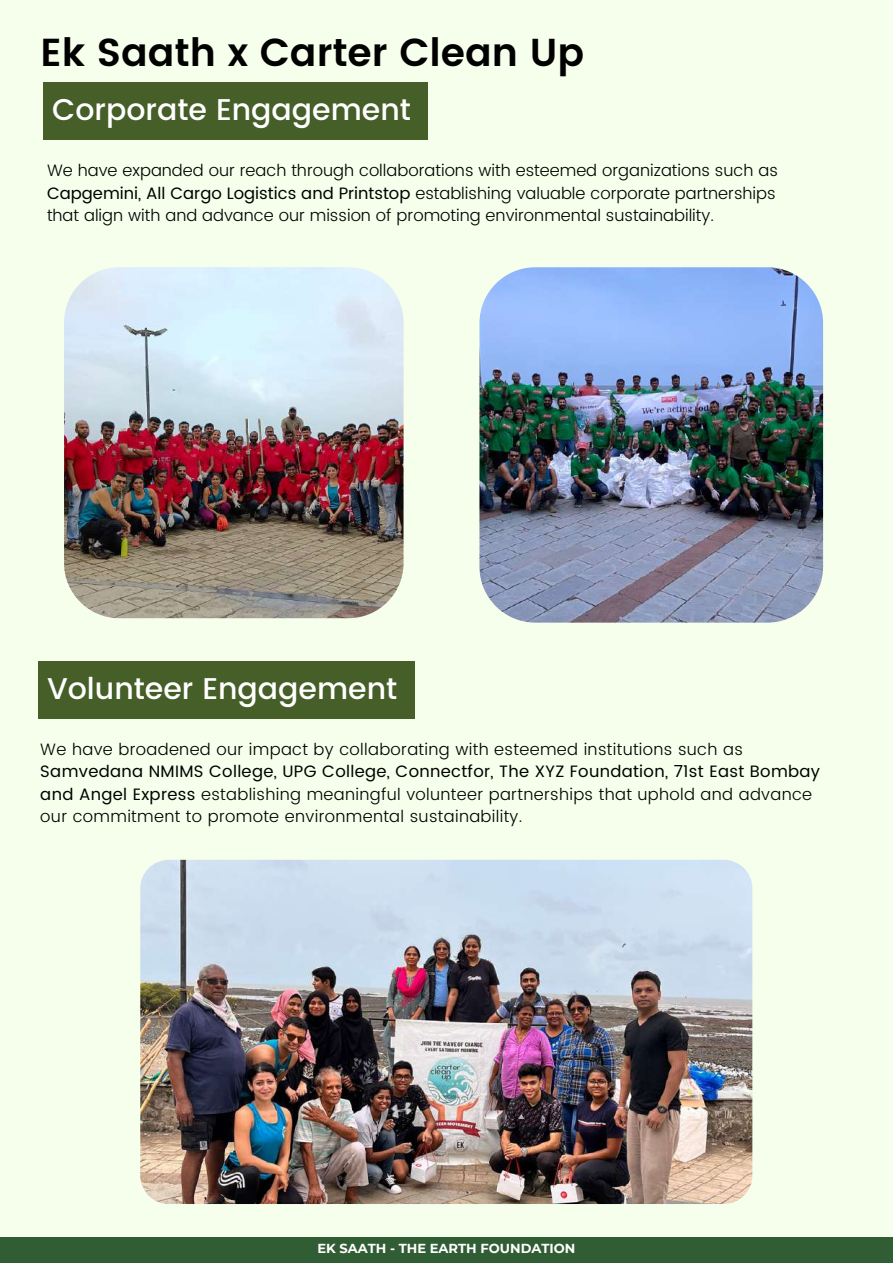
<style>
.page{position:relative;width:893px;height:1264px;background:#fff}
.page>*{position:absolute;margin:0;border:0;box-sizing:border-box;transform-origin:0 0}
.t1{font:600 39px "Poppins";color:#000}
.t2{font:500 30px "Poppins";color:#fff}
.t3{font:300 16.5px/22.5px "Poppins";letter-spacing:.02em;color:#000}
.t4{font:300 16.5px/22.5px "Poppins";color:#000}
.t5{font:700 13.05px "Montserrat";color:#fff}
.s1{font-weight:400}
</style>
<div class="page">
<div style="left:0;top:0;width:892px;height:1262px;background:#f5ffeb"></div>
<div style="left:0;top:1237px;width:892px;height:25px;background:#315d34"></div>
<div style="left:44px;top:82px;width:384px;height:58px;background:#465e28"></div>
<div style="left:39px;top:660px;width:376px;height:58px;background:#465e28"></div>
<img style="left:64px;top:267px;width:340px;height:352px">
<img style="left:479px;top:267px;width:345px;height:356px">
<img style="left:140px;top:859px;width:612px;height:345px;border-radius:29px">
<h1 class="t1" style="left:40px;top:30px;width:545px">Ek Saath x Carter Clean Up</h1>
<h2 class="t2" style="left:52px;top:92px;width:360px">Corporate Engagement</h2>
<p class="t4" style="left:47px;top:159px;width:732px">We have expanded our reach through collaborations with esteemed organizations such as<br><span class="s1">Capgemini, All Cargo Logistics and Printstop</span> establishing valuable corporate partnerships that align with and advance our mission of promoting environmental sustainability.</p>
<h2 class="t2" style="left:47px;top:670px;width:352px">Volunteer Engagement</h2>
<p class="t3" style="left:40px;top:737px;width:704px">We have broadened our impact by collaborating with esteemed institutions such as</p>
<p class="t3" style="left:40px;top:760px;width:781px"><span class="s1">Samvedana NMIMS College, UPG College, Connectfor, The XYZ Foundation, 71st East Bombay and Angel Express</span> establishing meaningful volunteer partnerships that uphold and advance our commitment to promote environmental sustainability.</p>
<p class="t5" style="left:317px;top:1240px;width:259px">EK SAATH - THE EARTH FOUNDATION</p>
</div>
